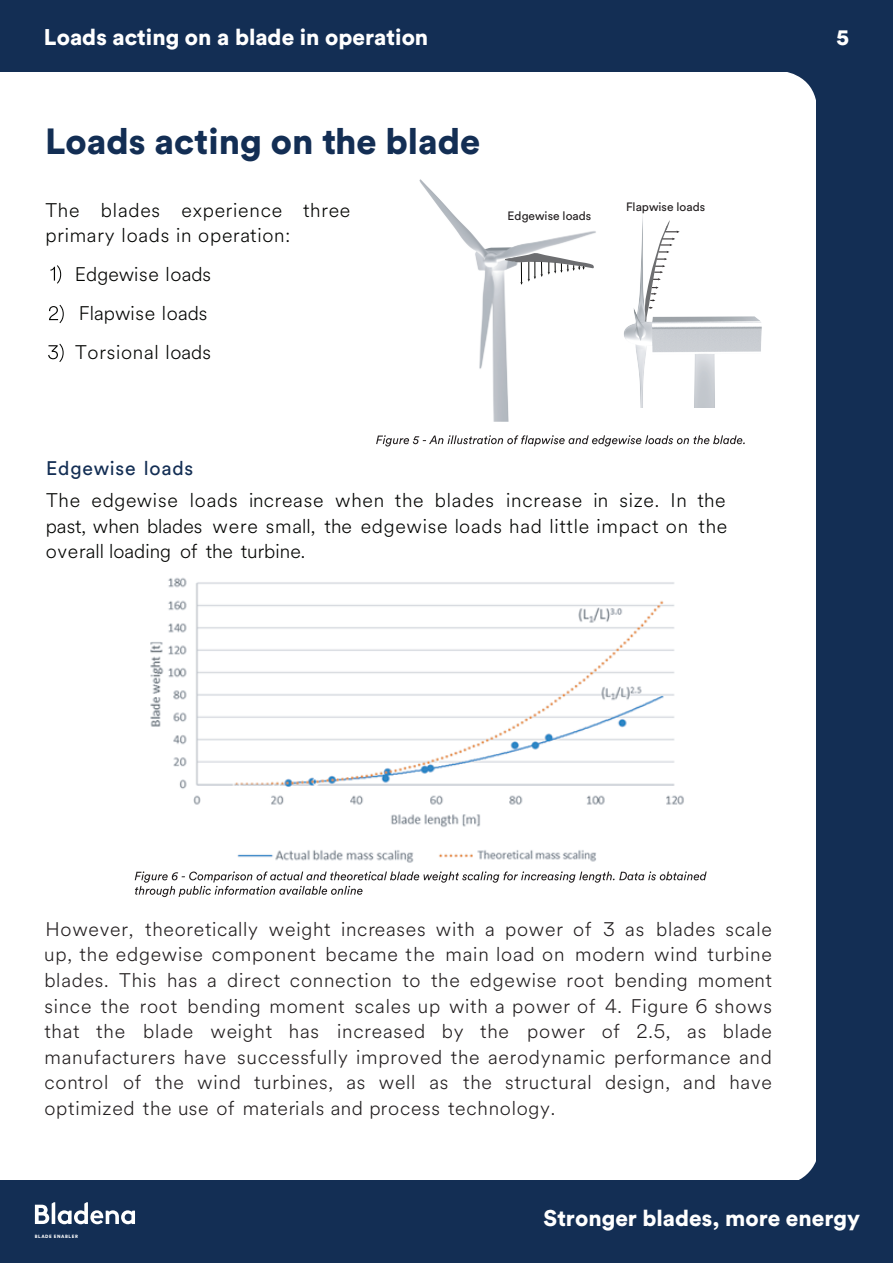
<style>
.page{position:relative;width:893px;height:1263px;background:#fff}
.page>*{position:absolute;margin:0;border:0;box-sizing:border-box;transform-origin:0 0}
.t1{font:900 36px "Circular Std";color:#132e54}
.t2{font:900 22.5px "Circular Std";color:#fff}
.t3{font:300 19.5px/25.5px "Circular Spotify Text";letter-spacing:.04em;color:#231f20;text-align:justify}
.t4{font:300 19.5px/25.5px "Circular Spotify Text";letter-spacing:.04em;color:#040503}
.t5{font:300 19.5px/39px "Circular Spotify Text";color:#040503}
.t6{font:19.5px "Circular Std";letter-spacing:.04em;color:#132e54}
.t7{font:12px "Circular Std";color:#211d1e}
.t8{font:900 4.65px "Circular Std";letter-spacing:.125em;color:#fff}
</style>
<div class="page">
<svg style="left:799px;top:1113px;width:18px;height:67px"></svg>
<div style="left:0;top:1180px;width:893px;height:83px;background:#132e54"></div>
<div style="left:817px;top:4px;width:76px;height:1188px;background:#132e54"></div>
<div style="left:0;top:0;width:893px;height:71px;background:#132e54"></div>
<svg style="left:746px;top:71px;width:71px;height:72px"></svg>
<svg style="left:50px;top:265px;width:11px;height:19px"></svg>
<svg style="left:49px;top:305px;width:15px;height:18px"></svg>
<svg style="left:48px;top:344px;width:16px;height:18px"></svg>
<img style="left:150px;top:577px;width:534px;height:286px">
<img style="left:419px;top:179px;width:132px;height:243px">
<img style="left:551px;top:192px;width:266px;height:215px">
<svg style="left:644px;top:220px;width:36px;height:102px"></svg>
<svg style="left:504px;top:252px;width:90px;height:33px"></svg>
<svg style="left:376px;top:435px;width:369px;height:11px"></svg>
<svg style="left:135px;top:871px;width:572px;height:26px"></svg>
<svg style="left:35px;top:1202px;width:100px;height:22px"></svg>
<p class="t2" style="left:44px;top:22px;width:386px">Loads acting on a blade in operation</p>
<h1 class="t1" style="left:45px;top:117px;width:437px">Loads acting on the blade</h1>
<p class="t4" style="left:45px;top:197px;width:306px">The blades experience three primary loads in operation:</p>
<p class="t5" style="left:75px;top:255px;width:138px">Edgewise loads<br>Flapwise loads<br>Torsional loads</p>
<p class="t7" style="left:508px;top:208px;width:85px">Edgewise loads</p>
<p class="t7" style="left:626px;top:200px;width:81px">Flapwise loads</p>
<p class="t6" style="left:46px;top:456px;width:149px">Edgewise loads</p>
<p class="t4" style="left:46px;top:488px;width:683px;text-align:justify">The edgewise loads increase when the blades increase in size. In the past, when blades were small, the edgewise loads had little impact on the overall loading of the turbine.</p>
<p class="t2" style="left:836px;top:22px;width:14px">5</p>
<p class="t3" style="left:44px;top:917px;width:729px">However, theoretically weight increases with a power of 3 as blades scale up, the edgewise component became the main load on modern wind turbine blades. This has a direct connection to the edgewise root bending moment since the root bending moment scales up with a power of 4. Figure 6 shows that the blade weight has increased by the power of 2.5, as blade manufacturers have successfully improved the aerodynamic performance and control of the wind turbines, as well as the structural design, and have optimized the use of materials and process technology.</p>
<p class="t8" style="left:35px;top:1233px;width:45px">BLADE ENABLER</p>
<p class="t2" style="left:543px;top:1202px;width:318px">Stronger blades, more energy</p>
</div>
